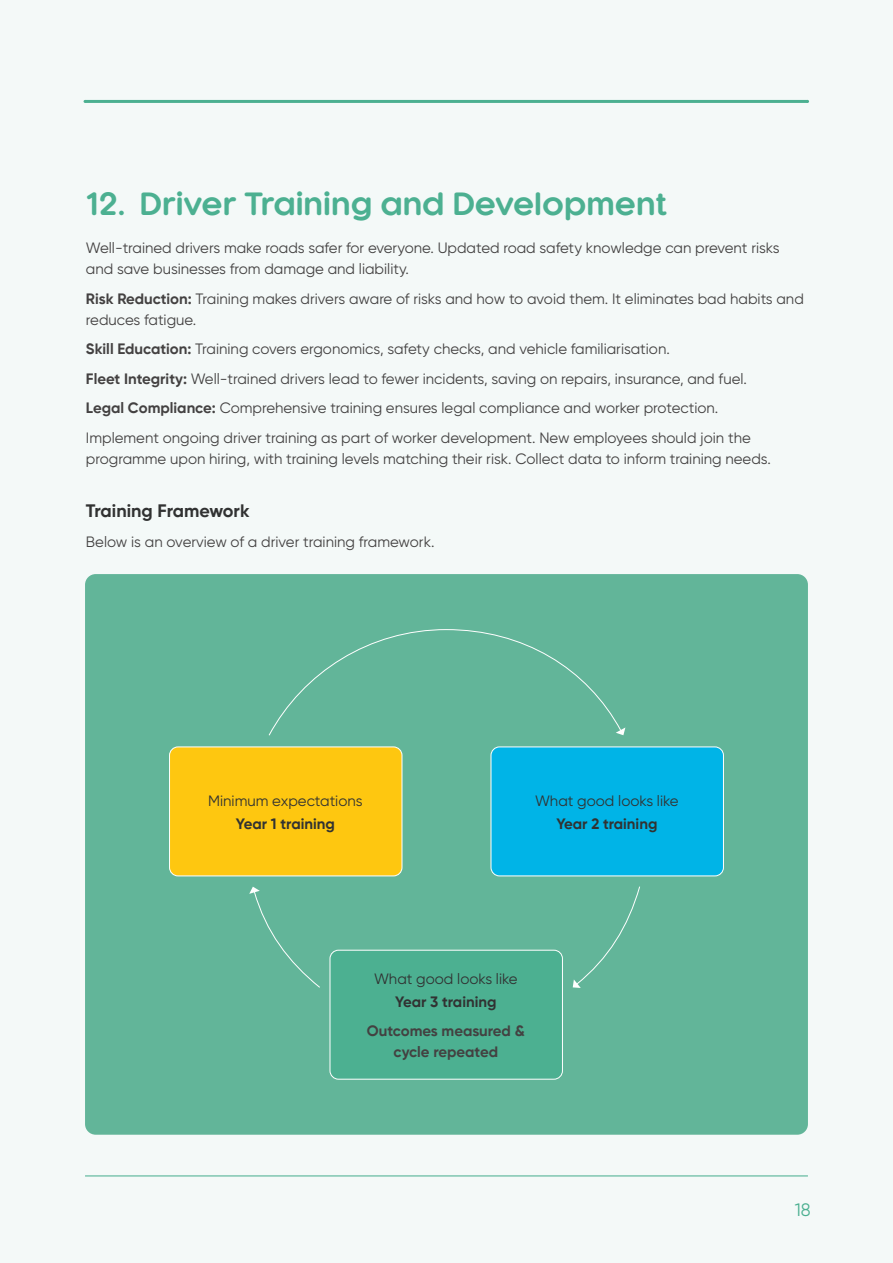
<style>
.page{position:relative;width:893px;height:1263px;background:#f4f9f8}
.page>*{position:absolute;margin:0;border:0;box-sizing:border-box;transform-origin:0 0}
.SUB_1{font:700 30px "Kaleko 105 Round";color:#4cb091}
.SUB2{font:700 18px "Gilroy";color:#313232}
.t1{font:18px "Gilroy";color:#4cb091}
.Body{font:15px/21px "Gilroy";color:#434141}
.SUB2-2{font:15px/22.5px "Gilroy";color:#313232;text-align:center}
.Body_Bold{font:700 15px/21px "Gilroy";letter-spacing:-.005em;color:#434141;text-align:center}
.s1{font-weight:700}
</style>
<div class="page">
<hr style="left:85px;top:100px;width:723px;height:3px;background:#4cb091">
<hr style="left:85px;top:1175px;width:723px;height:1px;background:#4cb091">
<div style="left:85px;top:574px;width:723px;height:561px;background:#62b599;border-radius:11px"></div>
<svg style="left:268px;top:629px;width:357px;height:107px"></svg>
<svg style="left:249px;top:887px;width:71px;height:101px"></svg>
<div style="left:170px;top:747px;width:232px;height:129px;background:#fec710;border-radius:9px"></div>
<div style="left:169px;top:746px;width:233px;height:130px;border:1px solid #fff;border-radius:9px"></div>
<div style="left:491px;top:747px;width:232px;height:129px;background:#00b4e7;border-radius:9px"></div>
<div style="left:491px;top:746px;width:233px;height:130px;border:1px solid #fff;border-radius:9px"></div>
<div style="left:330px;top:950px;width:232px;height:129px;background:#4cb091;border-radius:9px"></div>
<div style="left:330px;top:950px;width:233px;height:129px;border:1px solid #fff;border-radius:9px"></div>
<svg style="left:573px;top:886px;width:67px;height:102px"></svg>
<p class="SUB_1" style="left:86px;top:187px;width:583px">12. Driver Training and Development</p>
<p class="Body" style="left:86px;top:237px;width:695px">Well-trained drivers make roads safer for everyone. Updated road safety knowledge can prevent risks and save businesses from damage and liability.</p>
<p class="Body" style="left:86px;top:288px;width:719px"><span class="s1">Risk Reduction:</span> Training makes drivers aware of risks and how to avoid them. It eliminates bad habits and reduces fatigue.</p>
<p class="Body" style="left:86px;top:338px;width:585px"><span class="s1">Skill Education:</span> Training covers ergonomics, safety checks, and vehicle familiarisation.</p>
<p class="Body" style="left:86px;top:368px;width:662px"><span class="s1">Fleet Integrity:</span> Well-trained drivers lead to fewer incidents, saving on repairs, insurance, and fuel.</p>
<p class="Body" style="left:86px;top:397px;width:634px"><span class="s1">Legal Compliance:</span> Comprehensive training ensures legal compliance and worker protection.</p>
<p class="Body" style="left:86px;top:427px;width:687px">Implement ongoing driver training as part of worker development. New employees should join the programme upon hiring, with training levels matching their risk. Collect data to inform training needs.</p>
<p class="SUB2" style="left:86px;top:500px;width:165px">Training Framework</p>
<p class="Body" style="left:86px;top:531px;width:350px">Below is an overview of a driver training framework.</p>
<p class="SUB2-2" style="left:208px;top:789px;width:156px">Minimum expectations<br><span class="s1">Year 1 training</span></p>
<p class="SUB2-2" style="left:535px;top:789px;width:145px">What good looks like<br><span class="s1">Year 2 training</span></p>
<p class="SUB2-2" style="left:374px;top:967px;width:145px">What good looks like<br><span class="s1">Year 3 training</span></p>
<p class="Body_Bold" style="left:367px;top:1020px;width:159px">Outcomes measured &amp; cycle repeated</p>
<p class="t1" style="left:795px;top:1199px;width:17px">18</p>
</div>
